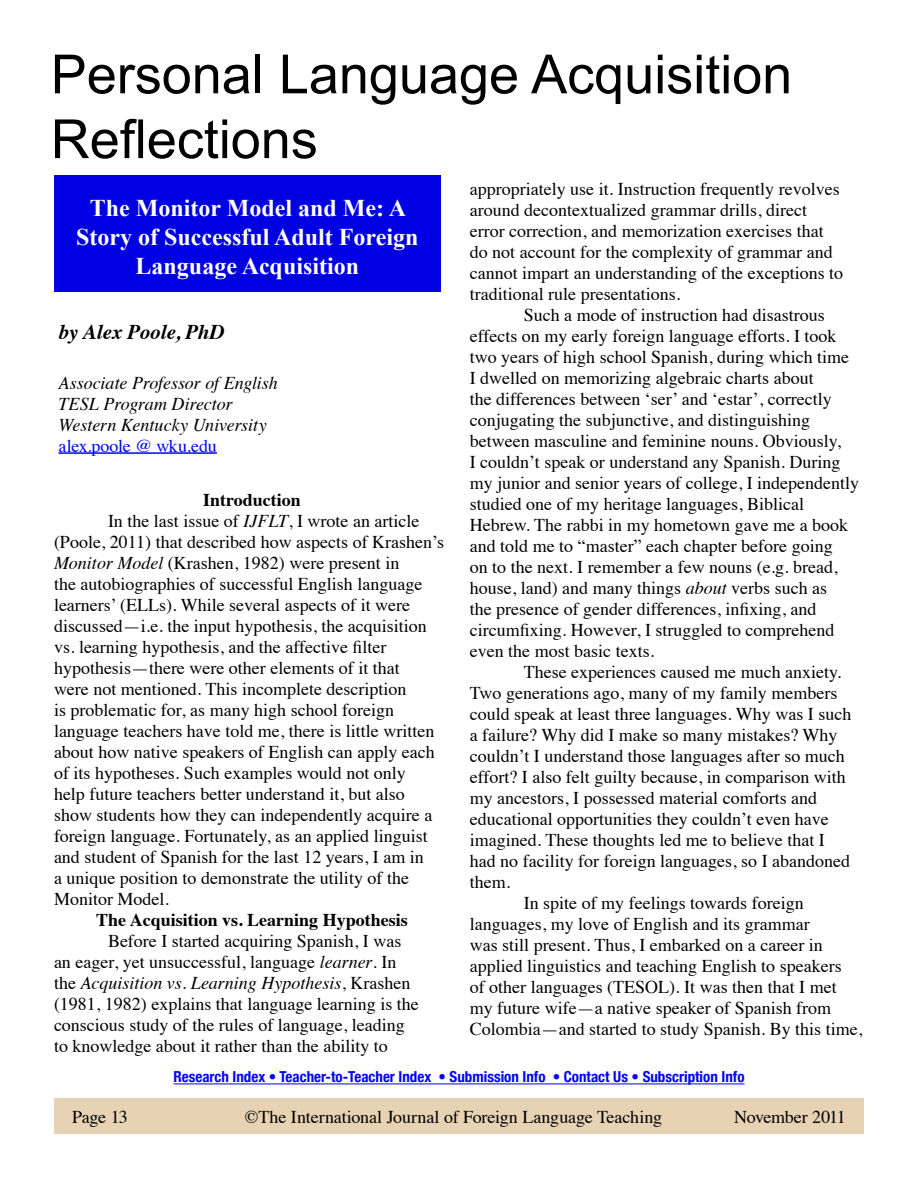
<style>
.page{position:relative;width:918px;height:1188px;background:#fff}
.page>*{position:absolute;margin:0;border:0;box-sizing:border-box;transform-origin:0 0}
.t1{font:54px/64.8px "Arial";color:#000}
.t2{font:700 24px/28.8px "Times New Roman";color:#fff;text-align:center}
.t3{font:italic 700 21px "Times";letter-spacing:-.01em;color:#000}
.t4{font:18px/21px "Times";color:#000}
.t5{font:italic 18px/21px "Times";letter-spacing:-.005em;color:#000}
.t6{font:700 18px "Times";color:#000}
.t7{font:18px "Times";letter-spacing:-.02em;color:#000}
.t8{font:700 condensed 15.15px "Helvetica Neue";color:#0003ff}
.s1{font-style:normal;color:#0003ff}
.s2{font-style:italic}
</style>
<div class="page">
<div style="left:54px;top:1098px;width:810px;height:36px;background:#e7d3b3"></div>
<hr style="left:173px;top:1084px;width:572px;height:1px;background:#0003ff">
<div style="left:54px;top:175px;width:387px;height:117px;background:#0000e2"></div>
<hr style="left:58px;top:452px;width:159px;height:2px;background:#0003ff">
<p class="t1" style="left:51px;top:43px;width:743px">Personal Language Acquisition<br>Reflections</p>
<p class="t2" style="left:76px;top:193px;width:344px">The Monitor Model and Me: A<br>Story of Successful Adult Foreign<br>Language Acquisition</p>
<p class="t3" style="left:58px;top:312px;width:168px">by Alex Poole, PhD</p>
<p class="t5" style="left:58px;top:371px;width:221px">Associate Professor of English<br>TESL Program Director<br>Western Kentucky University <span class="s1">alex.poole @ wku.edu</span></p>
<p class="t6" style="left:203px;top:483px;width:99px">Introduction</p>
<p class="t4" style="left:54px;top:509px;width:392px;text-indent:54px">In the last issue of <span class="s2">IJFLT</span>, I wrote an article (Poole, 2011) that described how aspects of Krashen’s <span class="s2">Monitor Model</span> (Krashen, 1982) were present in<br>the autobiographies of successful English language learners’ (ELLs). While several aspects of it were discussed—i.e. the input hypothesis, the acquisition vs. learning hypothesis, and the affective filter hypothesis—there were other elements of it that<br>were not mentioned. This incomplete description<br>is problematic for, as many high school foreign language teachers have told me, there is little written about how native speakers of English can apply each of its hypotheses. Such examples would not only<br>help future teachers better understand it, but also show students how they can independently acquire a foreign language. Fortunately, as an applied linguist and student of Spanish for the last 12 years, I am in<br>a unique position to demonstrate the utility of the Monitor Model.</p>
<p class="t6" style="left:96px;top:903px;width:313px">The Acquisition vs. Learning Hypothesis</p>
<p class="t4" style="left:54px;top:929px;width:366px;text-indent:54px">Before I started acquiring Spanish, I was an eager, yet unsuccessful, language <span class="s2">learner</span>. In the <span class="s2">Acquisition vs. Learning Hypothesis</span>, Krashen (1981, 1982) explains that language learning is the conscious study of the rules of language, leading to knowledge about it rather than the ability to</p>
<p class="t4" style="left:470px;top:177px;width:375px">appropriately use it. Instruction frequently revolves around decontextualized grammar drills, direct error correction, and memorization exercises that do not account for the complexity of grammar and cannot impart an understanding of the exceptions to traditional rule presentations.</p>
<p class="t4" style="left:470px;top:303px;width:391px;text-indent:54px">Such a mode of instruction had disastrous effects on my early foreign language efforts. I took two years of high school Spanish, during which time I dwelled on memorizing algebraic charts about<br>the differences between ‘ser’ and ‘estar’, correctly conjugating the subjunctive, and distinguishing between masculine and feminine nouns. Obviously,<br>I couldn’t speak or understand any Spanish. During my junior and senior years of college, I independently studied one of my heritage languages, Biblical Hebrew. The rabbi in my hometown gave me a book and told me to “master” each chapter before going<br>on to the next. I remember a few nouns (e.g. bread, house, land) and many things <span class="s2">about</span> verbs such as<br>the presence of gender differences, infixing, and circumfixing. However, I struggled to comprehend even the most basic texts.</p>
<p class="t4" style="left:470px;top:660px;width:383px;text-indent:54px">These experiences caused me much anxiety.<br>Two generations ago, many of my family members could speak at least three languages. Why was I such a failure? Why did I make so many mistakes? Why couldn’t I understand those languages after so much effort? I also felt guilty because, in comparison with my ancestors, I possessed material comforts and educational opportunities they couldn’t even have imagined. These thoughts led me to believe that I had no facility for foreign languages, so I abandoned them.</p>
<p class="t4" style="left:470px;top:891px;width:394px;text-indent:54px">In spite of my feelings towards foreign languages, my love of English and its grammar<br>was still present. Thus, I embarked on a career in applied linguistics and teaching English to speakers<br>of other languages (TESOL). It was then that I met my future wife—a native speaker of Spanish from Colombia—and started to study Spanish. By this time,</p>
<p class="t8" style="left:173px;top:1068px;width:573px">Research Index • Teacher-to-Teacher Index • Submission Info • Contact Us • Subscription Info</p>
<p class="t4" style="left:72px;top:1105px;width:57px">Page 13</p>
<p class="t4" style="left:245px;top:1105px;width:419px">©The International Journal of Foreign Language Teaching</p>
<p class="t7" style="left:734px;top:1100px;width:113px">November 2011</p>
</div>
